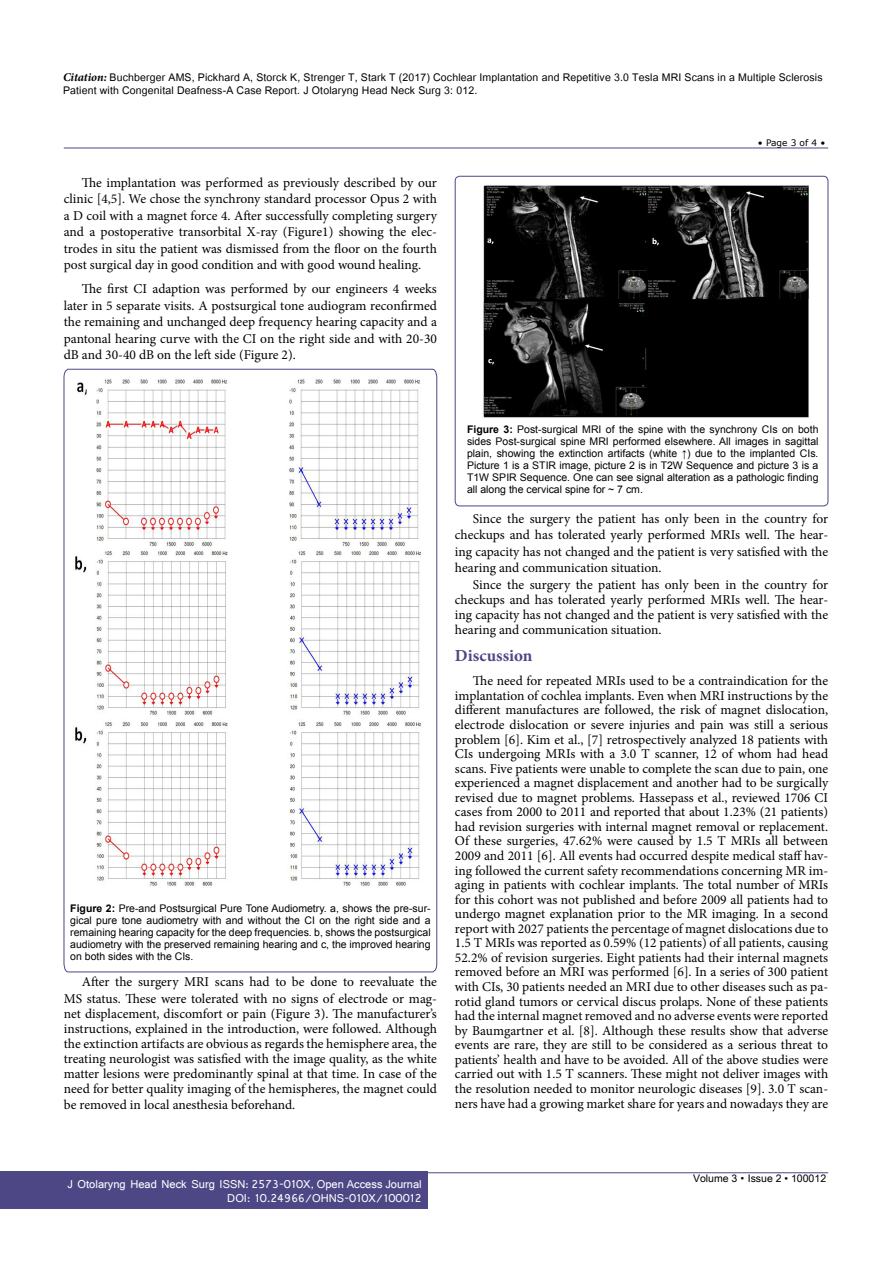
<style>
.page{position:relative;width:893px;height:1263px;background:#fff}
.page>*{position:absolute;margin:0;border:0;box-sizing:border-box;transform-origin:0 0}
.t1{font:700 16.95px "Minion Pro";color:#4d4785}
.t2{font:14.7px/13.5px "Utsaah";letter-spacing:.01em;color:#000}
.t3{font:13.5px/14.5px "Minion Pro";color:#000;text-align:justify}
.t4{font:12px/14.2px "Shruti";color:#fff;text-align:right}
.t5{font:10.5px/12px "Arial";color:#000;text-align:justify}
.t6{font:10.5px "Arial Unicode MS";color:#000}
.t7{font:9px "MS Reference Sans Serif";color:#000}
.s1{font-family:"Minion Pro";font-weight:700;font-style:italic;font-size:12px}
.s2{font-weight:700}
.s3{font-family:"Batang"}
</style>
<div class="page">
<hr style="left:64px;top:148px;width:764px;height:1px;background:#4d4785">
<hr style="left:64px;top:1172px;width:764px;height:1px;background:#4d4785">
<div style="left:0;top:1171px;width:428px;height:38px;background:#4d4785"></div>
<svg style="left:64px;top:369px;width:373px;height:603px"></svg>
<div style="left:455px;top:176px;width:373px;height:330px;border:1px solid #4d4785;border-radius:5px"></div>
<img style="left:483px;top:185px;width:326px;height:233px">
<img style="left:76px;top:375px;width:347px;height:173px">
<img style="left:74px;top:548px;width:347px;height:169px">
<img style="left:74px;top:719px;width:347px;height:169px">
<p class="t2" style="left:63px;top:71px;width:761px"><span class="s1">Citation:</span> Buchberger AMS, Pickhard A, Storck K, Strenger T, Stark T (2017) Cochlear Implantation and Repetitive 3.0 Tesla MRI Scans in a Multiple Sclerosis<br>Patient with Congenital Deafness-A Case Report. J Otolaryng Head Neck Surg 3: 012.</p>
<p class="t3" style="left:64px;top:174px;width:375px;line-height:16.5px;text-indent:18px">The implantation was performed as previously described by our clinic [4,5]. We chose the synchrony standard processor Opus 2 with a D coil with a magnet force 4. After successfully completing surgery and a postoperative transorbital X-ray (Figure1) showing the elec&shy;trodes in situ the patient was dismissed from the floor on the fourth post surgical day in good condition and with good wound healing.</p>
<p class="t3" style="left:64px;top:281px;width:375px;line-height:16.5px;text-indent:18px">The first CI adaption was performed by our engineers 4 weeks later in 5 separate visits. A postsurgical tone audiogram reconfirmed the remaining and unchanged deep frequency hearing capacity and a pantonal hearing curve with the CI on the right side and with 20-30 dB and 30-40 dB on the left side (Figure 2).</p>
<p class="t7" style="left:758px;top:137px;width:69px">• Page 3 of 4 •</p>
<p class="t5" style="left:70px;top:902px;width:362px"><span class="s2">Figure 2:</span> Pre-and Postsurgical Pure Tone Audiometry. a, shows the pre-sur&shy;gical pure tone audiometry with and without the CI on the right side and a remaining hearing capacity for the deep frequencies. b, shows the postsurgical audiometry with the preserved remaining hearing and c, the improved hearing on both sides with the CIs.</p>
<p class="t3" style="left:64px;top:974px;width:375px;line-height:16.5px;text-align:right">After the surgery MRI scans had to be done to reevaluate the<br>MS status. These were tolerated with no signs of electrode or mag-</p>
<p class="t3" style="left:64px;top:1006px;width:375px;line-height:15px">net displacement, discomfort or pain (Figure 3). The manufacturer’s instructions, explained in the introduction, were followed. Although the extinction artifacts are obvious as regards the hemisphere area, the treating neurologist was satisfied with the image quality, as the white matter lesions were predominantly spinal at that time. In case of the need for better quality imaging of the hemispheres, the magnet could</p>
<p class="t3" style="left:64px;top:1098px;width:233px">be removed in local anesthesia beforehand.</p>
<p class="t5" style="left:467px;top:424px;width:353px"><span class="s2">Figure 3:</span> Post-surgical MRI of the spine with the synchrony CIs on both sides Post-surgical spine MRI performed elsewhere. All images in sagittal plain, showing the extinction artifacts (white ↑) due to the implanted CIs.<br>Picture 1 is a STIR image, picture 2 is in T2W Sequence and picture 3 is a T1W SPIR Sequence. One can see signal alteration as a pathologic finding all along the cervical spine for ~ 7 cm.</p>
<p class="t3" style="left:455px;top:510px;width:375px;line-height:16.5px;text-indent:18px">Since the surgery the patient has only been in the country for checkups and has tolerated yearly performed MRIs well. The hear&shy;ing capacity has not changed and the patient is very satisfied with the hearing and communication situation.</p>
<p class="t3" style="left:455px;top:577px;width:375px;line-height:15px;text-indent:18px">Since the surgery the patient has only been in the country for checkups and has tolerated yearly performed MRIs well. The hear&shy;ing capacity has not changed and the patient is very satisfied with the hearing and communication situation.</p>
<p class="t1" style="left:455px;top:643px;width:79px">Discussion</p>
<p class="t3" style="left:455px;top:673px;width:375px;text-indent:18px">The need for repeated MRIs used to be a contraindication for the implantation of cochlea implants. Even when MRI instructions by the different manufactures are followed, the risk of magnet dislocation, electrode dislocation or severe injuries and pain was still a serious problem [6]. Kim et al., [7] retrospectively analyzed 18 patients with CIs undergoing MRIs with a 3.0 T scanner, 12 of whom had head scans. Five patients were unable to complete the scan due to pain, one experienced a magnet displacement and another had to be surgically revised due to magnet problems. Hassepass et al., reviewed 1706 CI cases from 2000 to 2011 and reported that about 1.23% (21 patients) had revision surgeries with internal magnet removal or replacement.<br>Of these surgeries, 47.62% were caused by 1.5 T MRIs all between 2009 and 2011 [6]. All events had occurred despite medical staff hav&shy;ing followed the current safety recommendations concerning MR im&shy;aging in patients with cochlear implants. The total number of MRIs for this cohort was not published and before 2009 all patients had to undergo magnet explanation prior to the MR imaging. In a second report with 2027 patients the percentage of magnet dislocations due to 1.5 T MRIs was reported as 0.59% (12 patients) of all patients, causing 52.2% of revision surgeries. Eight patients had their internal magnets removed before an MRI was performed [6]. In a series of 300 patient with CIs, 30 patients needed an MRI due to other diseases such as pa&shy;rotid gland tumors or cervical discus prolaps. None of these patients had the internal magnet removed and no adverse events were reported by Baumgartner et al. [8]. Although these results show that adverse events are rare, they are still to be considered as a serious threat to patients’ health and have to be avoided. All of the above studies were carried out with 1.5 T scanners. These might not deliver images with the resolution needed to monitor neurologic diseases [9]. 3.0 T scan&shy;ners have had a growing market share for years and nowadays they are</p>
<p class="t4" style="left:67px;top:1176px;width:356px">J Otolaryng Head Neck Surg ISSN: 2573-010X, Open Access Journal<br>DOI: 10.24966/OHNS-010X/100012</p>
<p class="t6" style="left:693px;top:1170px;width:135px">Volume 3 <span class="s3">•</span> Issue 2 • 100012</p>
</div>
